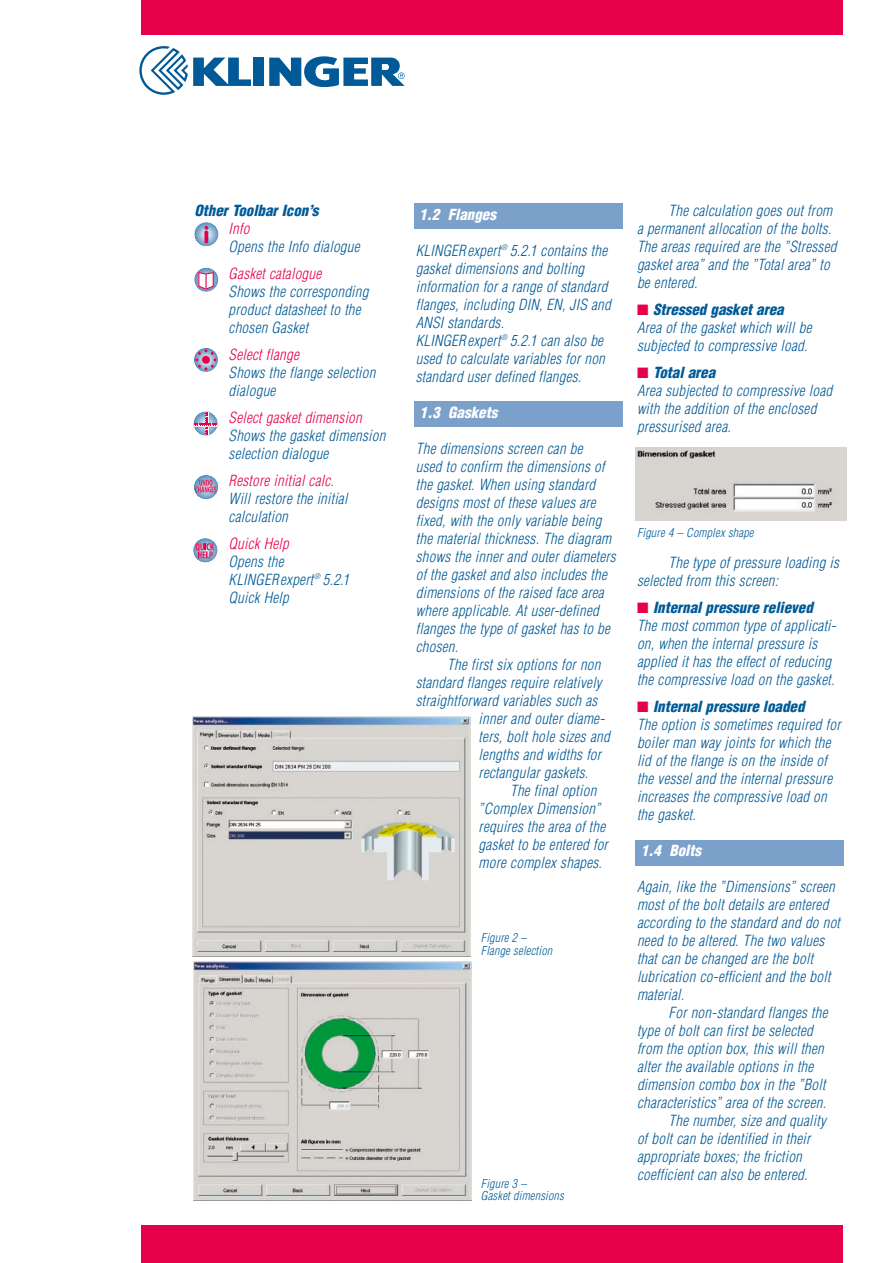
<style>
.page{position:relative;width:893px;height:1263px;background:#fff}
.page>*{position:absolute;margin:0;border:0;box-sizing:border-box;transform-origin:0 0}
.t1{font:italic 300 condensed 15px/18px "Helvetica";letter-spacing:.02em;color:#005a97}
.t2{font:italic 300 condensed 15px "Helvetica";letter-spacing:.02em;color:#e50049}
.t3{font:italic 900 condensed 15px "Helvetica";color:#fff}
.t4{font:italic 900 condensed 15px "Helvetica";color:#005a97}
.t5{font:italic 300 condensed 12px/13.5px "Helvetica";letter-spacing:.015em;color:#005a97}
.s1{color:#e50049}
.s2{font-weight:900}
</style>
<div class="page">
<div style="left:141px;top:0;width:701px;height:35px;background:#e50049"></div>
<div style="left:253px;top:58px;width:11px;height:28px;background:#005a97"></div>
<svg style="left:269px;top:56px;width:135px;height:31px"></svg>
<svg style="left:139px;top:46px;width:112px;height:49px"></svg>
<div style="left:141px;top:1225px;width:701px;height:38px;background:#e50049"></div>
<div style="left:414px;top:402px;width:208px;height:25px;background:#7ba0c9"></div>
<div style="left:635px;top:840px;width:209px;height:25px;background:#7ba0c9"></div>
<div style="left:414px;top:203px;width:208px;height:25px;background:#7ba0c9"></div>
<img style="left:635px;top:447px;width:211px;height:73px">
<img style="left:193px;top:961px;width:278px;height:240px">
<img style="left:193px;top:716px;width:278px;height:240px">
<svg style="left:194px;top:222px;width:24px;height:24px"></svg>
<svg style="left:194px;top:268px;width:24px;height:24px"></svg>
<svg style="left:194px;top:348px;width:24px;height:24px"></svg>
<div style="left:202px;top:356px;width:8px;height:8px;background:#e50049;border-radius:50%"></div>
<svg style="left:193px;top:411px;width:25px;height:24px"></svg>
<svg style="left:194px;top:475px;width:24px;height:24px"></svg>
<svg style="left:193px;top:538px;width:24px;height:24px"></svg>
<p class="t4" style="left:194px;top:204px;width:125px">Other Toolbar Icon’s</p>
<p class="t2" style="left:228px;top:222px;width:22px">Info</p>
<p class="t1" style="left:228px;top:238px;width:132px">Opens the Info dialogue</p>
<p class="t2" style="left:228px;top:267px;width:94px">Gasket catalogue</p>
<p class="t1" style="left:228px;top:283px;width:141px">Shows the corresponding product datasheet to the chosen Gasket</p>
<p class="t2" style="left:228px;top:348px;width:72px">Select flange</p>
<p class="t1" style="left:228px;top:364px;width:148px">Shows the flange selection dialogue</p>
<p class="t2" style="left:228px;top:411px;width:135px">Select gasket dimension</p>
<p class="t1" style="left:228px;top:427px;width:158px">Shows the gasket dimension selection dialogue</p>
<p class="t2" style="left:228px;top:474px;width:107px">Restore initial calc.</p>
<p class="t1" style="left:228px;top:490px;width:120px">Will restore the initial calculation</p>
<p class="t2" style="left:228px;top:537px;width:62px">Quick Help</p>
<p class="t1" style="left:228px;top:553px;width:122px">Opens the<br>KLINGERexpert<sup>®</sup> 5.2.1<br>Quick Help</p>
<p class="t3" style="left:419px;top:209px;width:78px">1.2 Flanges</p>
<p class="t1" style="left:416px;top:243px;width:196px">KLINGERexpert<sup>®</sup> 5.2.1 contains the gasket dimensions and bolting information for a range of standard flanges, including DIN, EN, JIS and<br>ANSI standards.<br>KLINGERexpert<sup>®</sup> 5.2.1 can also be used to calculate variables for non standard user defined flanges.</p>
<p class="t3" style="left:420px;top:407px;width:79px">1.3 Gaskets</p>
<p class="t1" style="left:416px;top:441px;width:201px">The dimensions screen can be<br>used to confirm the dimensions of the gasket. When using standard designs most of these values are fixed, with the only variable being the material thickness. The diagram shows the inner and outer diameters of the gasket and also includes the dimensions of the raised face area where applicable. At user-defined flanges the type of gasket has to be chosen.</p>
<p class="t1" style="left:447px;top:657px;width:155px">The first six options for non</p>
<p class="t1" style="left:416px;top:675px;width:187px">standard flanges require relatively</p>
<p class="t1" style="left:416px;top:693px;width:183px">straightforward variables such as</p>
<p class="t1" style="left:478px;top:711px;width:128px">inner and outer diame-</p>
<p class="t1" style="left:478px;top:729px;width:132px">ters, bolt hole sizes and</p>
<p class="t1" style="left:478px;top:747px;width:124px">lengths and widths for</p>
<p class="t1" style="left:478px;top:765px;width:111px">rectangular gaskets.</p>
<p class="t1" style="left:510px;top:783px;width:88px">The final option</p>
<p class="t1" style="left:478px;top:801px;width:123px">”Complex Dimension”</p>
<p class="t1" style="left:478px;top:819px;width:128px">requires the area of the</p>
<p class="t1" style="left:478px;top:837px;width:131px">gasket to be entered for</p>
<p class="t1" style="left:478px;top:855px;width:125px">more complex shapes.</p>
<p class="t5" style="left:481px;top:931px;width:73px">Figure 2 –<br>Flange selection</p>
<p class="t5" style="left:481px;top:1178px;width:84px;line-height:12px">Figure 3 –<br>Gasket dimensions</p>
<p class="t1" style="left:637px;top:202px;width:201px;text-indent:31px">The calculation goes out from a permanent allocation of the bolts.<br>The areas required are the ”Stressed gasket area” and the ”Total area” to be entered.</p>
<p class="t1" style="left:637px;top:301px;width:176px"><span class="s1">■</span> <span class="s2">Stressed gasket area<br></span>Area of the gasket which will be subjected to compressive load.</p>
<p class="t1" style="left:637px;top:364px;width:197px"><span class="s1">■</span> <span class="s2">Total area<br></span>Area subjected to compressive load with the addition of the enclosed pressurised area.</p>
<p class="t5" style="left:637px;top:527px;width:118px">Figure 4 – Complex shape</p>
<p class="t1" style="left:637px;top:555px;width:203px;text-indent:31px">The type of pressure loading is selected from this screen:</p>
<p class="t1" style="left:637px;top:600px;width:201px"><span class="s1">■</span> <span class="s2">Internal pressure relieved </span>The most common type of applicati&shy;on, when the internal pressure is applied it has the effect of reducing the compressive load on the gasket.</p>
<p class="t1" style="left:637px;top:699px;width:205px"><span class="s1">■</span> <span class="s2">Internal pressure loaded<br></span>The option is sometimes required for boiler man way joints for which the lid of the flange is on the inside of the vessel and the internal pressure increases the compressive load on the gasket.</p>
<p class="t3" style="left:641px;top:845px;width:61px">1.4 Bolts</p>
<p class="t1" style="left:637px;top:879px;width:204px">Again, like the ”Dimensions” screen most of the bolt details are entered according to the standard and do not need to be altered. The two values that can be changed are the bolt lubrication co-efficient and the bolt material.</p>
<p class="t1" style="left:668px;top:1005px;width:160px">For non-standard flanges the</p>
<p class="t1" style="left:637px;top:1023px;width:177px">type of bolt can first be selected</p>
<p class="t1" style="left:637px;top:1041px;width:188px">from the option box, this will then</p>
<p class="t1" style="left:637px;top:1059px;width:178px">alter the available options in the</p>
<p class="t1" style="left:637px;top:1077px;width:190px">dimension combo box in the ”Bolt</p>
<p class="t1" style="left:637px;top:1095px;width:190px">characteristics” area of the screen.</p>
<p class="t1" style="left:668px;top:1113px;width:159px">The number, size and quality</p>
<p class="t1" style="left:637px;top:1131px;width:175px">of bolt can be identified in their</p>
<p class="t1" style="left:637px;top:1149px;width:166px">appropriate boxes; the friction</p>
<p class="t1" style="left:637px;top:1167px;width:172px">coefficient can also be entered.</p>
</div>
